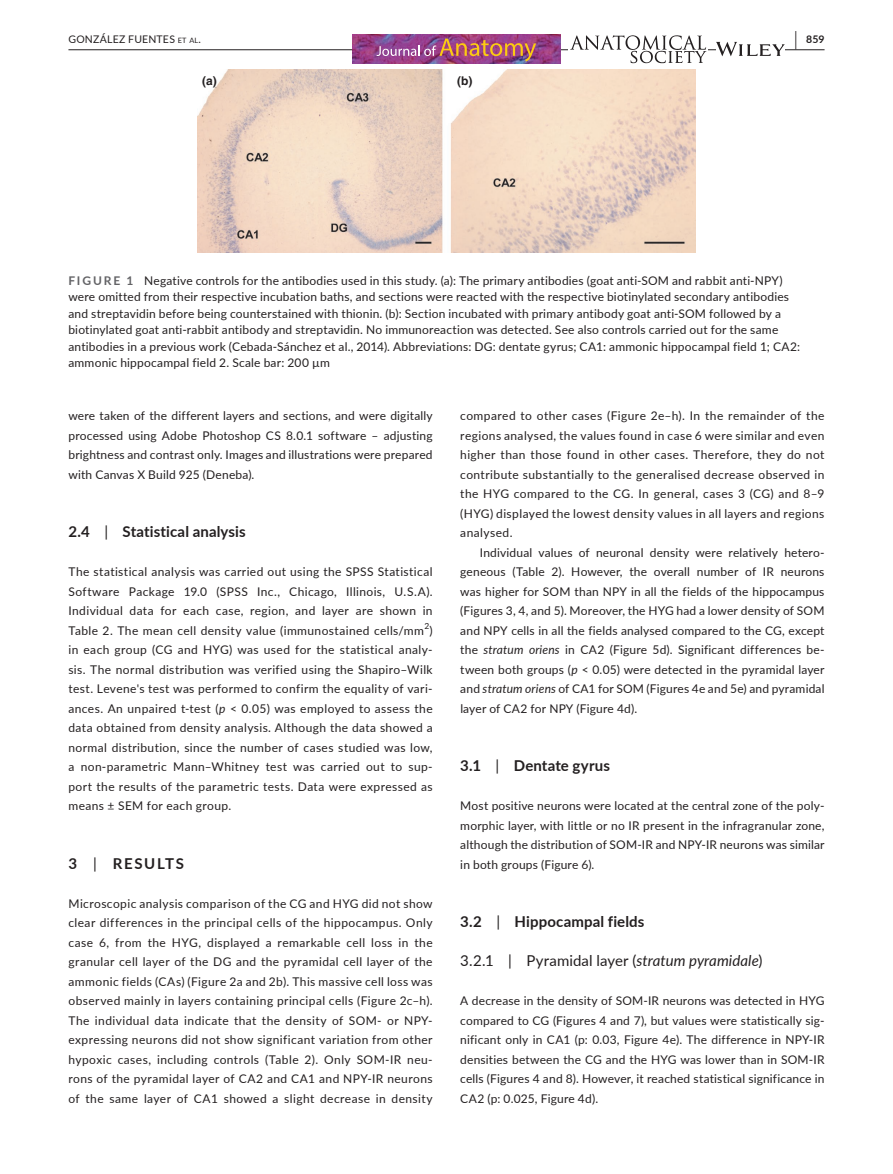
<style>
.page{position:relative;width:893px;height:1174px;background:#fff}
.page>*{position:absolute;margin:0;border:0;box-sizing:border-box;transform-origin:0 0}
.t1{font:700 15px "Lato";letter-spacing:.01em;color:#231f20}
.t2{font:15px "Lato";letter-spacing:.005em;color:#231f20}
.t3{font:700 15px "Lato";letter-spacing:.105em;color:#231f20}
.t4{font:12px/19.5px "Lato";letter-spacing:.015em;color:#231f20;text-align:justify}
.t5{font:700 12px "Helvetica";color:#231f20}
.t6{font:10.5px "Lato";letter-spacing:.02em;color:#231f20}
.t7{font:700 10.5px "Lato";color:#231f20}
.t8{font:8.4px "Lato";color:#231f20}
.s1{font-size:7.35px}
.s2{font-size:19.5px}
.s3{font-weight:700;color:#636366}
.s4{font-weight:400}
.s5{font-style:italic}
</style>
<div class="page">
<hr style="left:68px;top:49px;width:756px;height:1px;background:#231f20">
<img style="left:352px;top:34px;width:209px;height:30px">
<img style="left:376px;top:39px;width:160px;height:22px">
<img style="left:568px;top:35px;width:140px;height:29px">
<svg style="left:716px;top:42px;width:69px;height:14px"></svg>
<img style="left:198px;top:69px;width:497px;height:184px">
<p class="t6" style="left:68px;top:31px;width:134px">GONZÁLEZ FUENTES <span class="s1">et al</span>.</p>
<p class="t7" style="left:795px;top:31px;width:31px"><span class="s2">|</span> 859</p>
<p class="t5" style="left:202px;top:73px;width:16px">(a)</p>
<p class="t5" style="left:457px;top:73px;width:17px">(b)</p>
<p class="t4" style="left:68px;top:272px;width:733px;line-height:16.5px;text-align:left"><span class="s3">FIGURE 1</span> Negative controls for the antibodies used in this study. (a): The primary antibodies (goat anti-SOM and rabbit anti-NPY) were omitted from their respective incubation baths, and sections were reacted with the respective biotinylated secondary antibodies and streptavidin before being counterstained with thionin. (b): Section incubated with primary antibody goat anti-SOM followed by a biotinylated goat anti-rabbit antibody and streptavidin. No immunoreaction was detected. See also controls carried out for the same antibodies in a previous work (Cebada-Sánchez et al., 2014). Abbreviations: DG: dentate gyrus; CA1: ammonic hippocampal field 1; CA2: ammonic hippocampal field 2. Scale bar: 200 µm</p>
<p class="t4" style="left:68px;top:405px;width:366px">were taken of the different layers and sections, and were digitally processed using Adobe Photoshop CS 8.0.1 software – adjusting brightness and contrast only. Images and illustrations were prepared with Canvas X Build 925 (Deneba).</p>
<p class="t1" style="left:68px;top:521px;width:179px">2.4 <span class="s4">|</span> Statistical analysis</p>
<p class="t4" style="left:68px;top:561px;width:366px">The statistical analysis was carried out using the SPSS Statistical Software Package 19.0 (SPSS Inc., Chicago, Illinois, U.S.A).<br>Individual data for each case, region, and layer are shown in Table 2. The mean cell density value (immunostained cells/mm</p>
<p class="t8" style="left:424px;top:620px;width:6px">2</p>
<p class="t4" style="left:68px;top:620px;width:366px;text-indent:361px">) in each group (CG and HYG) was used for the statistical analy&shy;sis. The normal distribution was verified using the Shapiro–Wilk test. Levene's test was performed to confirm the equality of vari&shy;ances. An unpaired t-test (<span class="s5">p</span> &lt; 0.05) was employed to assess the data obtained from density analysis. Although the data showed a normal distribution, since the number of cases studied was low, a non-parametric Mann–Whitney test was carried out to sup&shy;port the results of the parametric tests. Data were expressed as means ± SEM for each group.</p>
<p class="t3" style="left:68px;top:852px;width:117px">3 <span class="s4">|</span> RESULTS</p>
<p class="t4" style="left:68px;top:893px;width:366px">Microscopic analysis comparison of the CG and HYG did not show clear differences in the principal cells of the hippocampus. Only case 6, from the HYG, displayed a remarkable cell loss in the granular cell layer of the DG and the pyramidal cell layer of the ammonic fields (CAs) (Figure 2a and 2b). This massive cell loss was observed mainly in layers containing principal cells (Figure 2c–h).<br>The individual data indicate that the density of SOM- or NPY&shy;expressing neurons did not show significant variation from other hypoxic cases, including controls (Table 2). Only SOM-IR neu&shy;rons of the pyramidal layer of CA2 and CA1 and NPY-IR neurons of the same layer of CA1 showed a slight decrease in density</p>
<p class="t4" style="left:460px;top:405px;width:366px">compared to other cases (Figure 2e–h). In the remainder of the regions analysed, the values found in case 6 were similar and even higher than those found in other cases. Therefore, they do not contribute substantially to the generalised decrease observed in the HYG compared to the CG. In general, cases 3 (CG) and 8–9 (HYG) displayed the lowest density values in all layers and regions analysed.</p>
<p class="t4" style="left:460px;top:542px;width:366px;text-indent:20px">Individual values of neuronal density were relatively hetero&shy;geneous (Table 2). However, the overall number of IR neurons was higher for SOM than NPY in all the fields of the hippocampus (Figures 3, 4, and 5). Moreover, the HYG had a lower density of SOM and NPY cells in all the fields analysed compared to the CG, except the <span class="s5">stratum oriens</span> in CA2 (Figure 5d). Significant differences be&shy;tween both groups (<span class="s5">p</span> &lt; 0.05) were detected in the pyramidal layer and <span class="s5">stratum oriens</span> of CA1 for SOM (Figures 4e and 5e) and pyramidal layer of CA2 for NPY (Figure 4d).</p>
<p class="t1" style="left:460px;top:755px;width:151px">3.1 <span class="s4">|</span> Dentate gyrus</p>
<p class="t4" style="left:460px;top:795px;width:366px">Most positive neurons were located at the central zone of the poly&shy;morphic layer, with little or no IR present in the infragranular zone, although the distribution of SOM-IR and NPY-IR neurons was similar in both groups (Figure 6).</p>
<p class="t1" style="left:460px;top:911px;width:186px">3.2 <span class="s4">|</span> Hippocampal fields</p>
<p class="t2" style="left:460px;top:950px;width:304px">3.2.1 | Pyramidal layer (<span class="s5">stratum pyramidale</span>)</p>
<p class="t4" style="left:460px;top:990px;width:366px">A decrease in the density of SOM-IR neurons was detected in HYG compared to CG (Figures 4 and 7), but values were statistically sig&shy;nificant only in CA1 (p: 0.03, Figure 4e). The difference in NPY-IR densities between the CG and the HYG was lower than in SOM-IR cells (Figures 4 and 8). However, it reached statistical significance in CA2 (p: 0.025, Figure 4d).</p>
</div>
